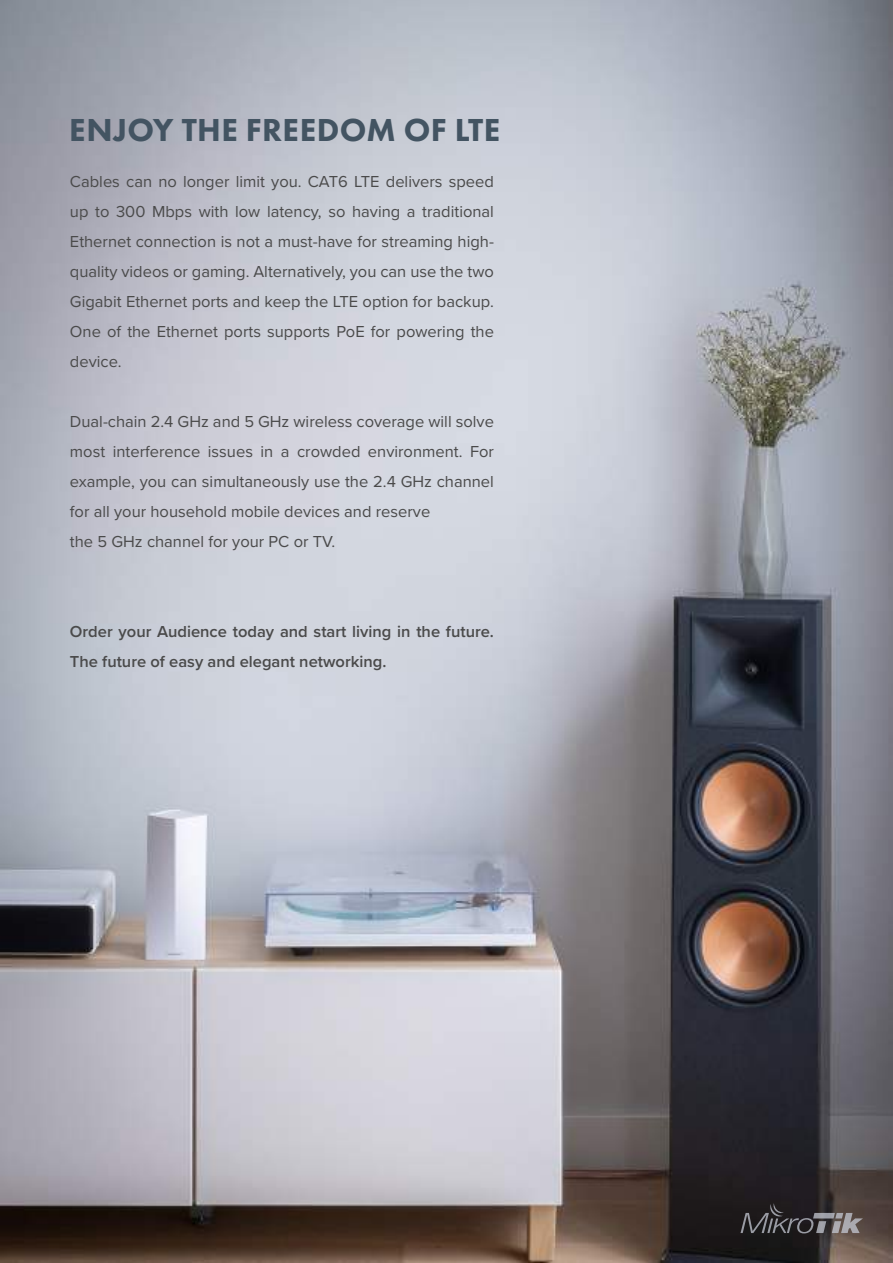
<style>
.page{position:relative;width:893px;height:1263px;background:#fff}
.page>*{position:absolute;margin:0;border:0;box-sizing:border-box;transform-origin:0 0}
.t1{font:800 33px "Futura PT";letter-spacing:.005em;color:#435462}
.t2{font:16.5px/30px "Proxima Nova";color:#4a4a4a;text-align:justify}
.t3{font:600 16.5px/30px "Proxima Nova";color:#4a4a4a}
</style>
<div class="page">
<img style="left:0;top:0;width:893px;height:1262px">
<svg style="left:740px;top:1203px;width:123px;height:30px;background:#494547"></svg>
<h1 class="t1" style="left:69px;top:109px;width:433px">ENJOY THE FREEDOM OF LTE</h1>
<p class="t2" style="left:70px;top:166px;width:426px">Cables can no longer limit you. CAT6 LTE delivers speed up to 300 Mbps with low latency, so having a traditional Ethernet connection is not a must-have for streaming high&shy;quality videos or gaming. Alternatively, you can use the two Gigabit Ethernet ports and keep the LTE option for backup.<br>One of the Ethernet ports supports PoE for powering the device.</p>
<p class="t2" style="left:70px;top:406px;width:426px;text-align:left">Dual-chain 2.4 GHz and 5 GHz wireless coverage will solve most interference issues in a crowded environment. For example, you can simultaneously use the 2.4 GHz channel for all your household mobile devices and reserve<br>the 5 GHz channel for your PC or TV.</p>
<p class="t3" style="left:70px;top:616px;width:425px">Order your Audience today and start living in the future.<br>The future of easy and elegant networking.</p>
</div>
